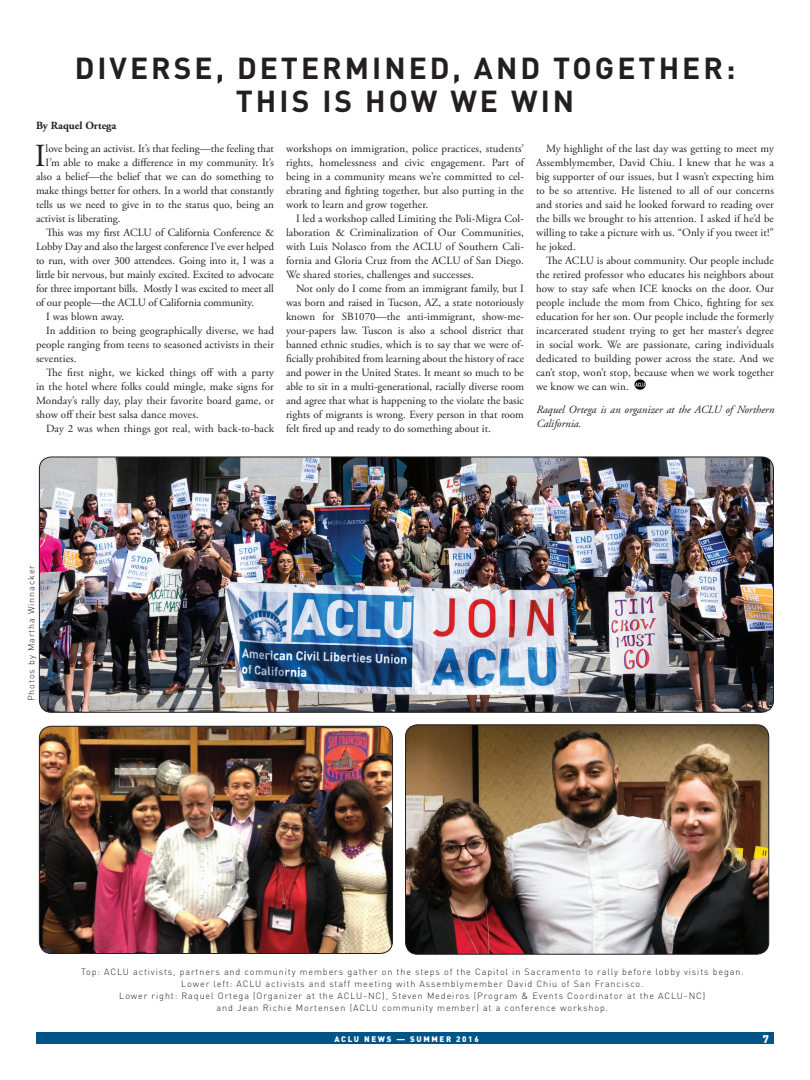
<style>
.page{position:relative;width:810px;height:1080px;background:#fff}
.page>*{position:absolute;margin:0;border:0;box-sizing:border-box;transform-origin:0 0}
.body_w_drop_cap{font:32.1px "Adobe Garamond Pro";color:#231f20}
.HEAD_2_30_wider_font{font:700 30px/33px "DIN";letter-spacing:.1em;color:#231f20;text-align:center}
.body{font:11px/14px "Adobe Garamond Pro";letter-spacing:.01em;color:#231f20;text-align:justify}
.body_w_drop_cap-2{font:11px "Adobe Garamond Pro";color:#231f20}
.authorcredit{font:italic 11px/14px "Adobe Garamond";color:#231f20}
.body_bold{font:700 11px "Adobe Garamond";color:#231f20}
.body-2{font:900 11px "DIN";color:#fff}
.photo_caption_DIN_li{font:300 9px/12px "DIN";letter-spacing:.1em;color:#231f20;text-align:center}
.pullquote_12_pt_blac{font:900 8px "DIN";letter-spacing:.2em;color:#fff}
</style>
<div class="page">
<div style="left:36px;top:1032px;width:738px;height:12px;background:#005487"></div>
<svg style="left:635px;top:379px;width:10px;height:11px"></svg>
<img style="left:407px;top:725px;width:362px;height:228px">
<div style="left:405px;top:724px;width:364px;height:231px;border:1px solid #231f20;border-radius:12px"></div>
<img style="left:39px;top:458px;width:735px;height:254px">
<div style="left:39px;top:456px;width:735px;height:257px;border:1px solid #231f20;border-radius:12px"></div>
<img style="left:39px;top:726px;width:353px;height:228px">
<div style="left:39px;top:726px;width:354px;height:228px;border:1px solid #231f20;border-radius:12px"></div>
<p class="HEAD_2_30_wider_font" style="left:75px;top:50px;width:662px">DIVERSE, DETERMINED, AND TOGETHER:<br>THIS IS HOW WE WIN</p>
<p class="body_bold" style="left:36px;top:120px;width:82px">By Raquel Ortega</p>
<p class="body_w_drop_cap" style="left:35px;top:137px;width:12px">I</p>
<p class="body_w_drop_cap-2" style="left:46px;top:142px;width:230px">love being an activist. It’s that feeling—the feeling that</p>
<p class="body_w_drop_cap-2" style="left:46px;top:156px;width:230px">I’m able to make a difference in my community. It’s</p>
<p class="body_w_drop_cap-2" style="left:36px;top:170px;width:239px">also a belief—the belief that we can do something to</p>
<p class="body_w_drop_cap-2" style="left:36px;top:184px;width:240px">make things better for others. In a world that constantly</p>
<p class="body_w_drop_cap-2" style="left:36px;top:198px;width:239px">tells us we need to give in to the status quo, being an</p>
<p class="body_w_drop_cap-2" style="left:36px;top:212px;width:86px">activist is liberating.</p>
<p class="body" style="left:36px;top:226px;width:240px;text-indent:10px">This was my first ACLU of California Conference &amp; Lobby Day and also the largest conference I’ve ever helped to run, with over 300 attendees. Going into it, I was a little bit nervous, but mainly excited. Excited to advocate for three important bills. Mostly I was excited to meet all of our people—the ACLU of California community.</p>
<p class="body" style="left:46px;top:310px;width:80px">I was blown away.</p>
<p class="body" style="left:36px;top:324px;width:240px;text-indent:10px">In addition to being geographically diverse, we had people ranging from teens to seasoned activists in their seventies.</p>
<p class="body" style="left:36px;top:366px;width:240px;text-indent:10px">The first night, we kicked things off with a party in the hotel where folks could mingle, make signs for Monday’s rally day, play their favorite board game, or show off their best salsa dance moves.</p>
<p class="body" style="left:46px;top:422px;width:229px">Day 2 was when things got real, with back-to-back</p>
<p class="body" style="left:286px;top:142px;width:240px">workshops on immigration, police practices, students’ rights, homelessness and civic engagement. Part of being in a community means we’re committed to cel&shy;ebrating and fighting together, but also putting in the work to learn and grow together.</p>
<p class="body" style="left:286px;top:212px;width:240px;text-indent:10px">I led a workshop called Limiting the Poli-Migra Col&shy;laboration &amp; Criminalization of Our Communities, with Luis Nolasco from the ACLU of Southern Cali&shy;fornia and Gloria Cruz from the ACLU of San Diego.<br>We shared stories, challenges and successes.</p>
<p class="body" style="left:286px;top:282px;width:240px;text-indent:10px">Not only do I come from an immigrant family, but I was born and raised in Tucson, AZ, a state notoriously known for SB1070—the anti-immigrant, show-me&shy;your-papers law. Tuscon is also a school district that banned ethnic studies, which is to say that we were of&shy;ficially prohibited from learning about the history of race and power in the United States. It meant so much to be able to sit in a multi-generational, racially diverse room and agree that what is happening to the violate the basic rights of migrants is wrong. Every person in that room felt fired up and ready to do something about it.</p>
<p class="body" style="left:536px;top:142px;width:240px;text-indent:10px">My highlight of the last day was getting to meet my Assemblymember, David Chiu. I knew that he was a big supporter of our issues, but I wasn’t expecting him to be so attentive. He listened to all of our concerns and stories and said he looked forward to reading over the bills we brought to his attention. I asked if he’d be willing to take a picture with us. “Only if you tweet it!” he joked.</p>
<p class="body" style="left:536px;top:254px;width:240px;text-indent:10px">The ACLU is about community. Our people include the retired professor who educates his neighbors about how to stay safe when ICE knocks on the door. Our people include the mom from Chico, fighting for sex education for her son. Our people include the formerly incarcerated student trying to get her master’s degree in social work. We are passionate, caring individuals dedicated to building power across the state. And we can’t stop, won’t stop, because when we work together we know we can win.</p>
<p class="authorcredit" style="left:536px;top:403px;width:239px">Raquel Ortega is an organizer at the ACLU of Northern<br>California.</p>
<p class="photo_caption_DIN_li" style="left:25px;top:701px;width:137px;rotate:-90deg">Photos by Martha Winnacker</p>
<p class="photo_caption_DIN_li" style="left:81px;top:966px;width:664px">Top: ACLU activists, partners and community members gather on the steps of the Capitol in Sacramento to rally before lobby visits began.</p>
<p class="photo_caption_DIN_li" style="left:181px;top:978px;width:464px">Lower left: ACLU activists and staff meeting with Assemblymember David Chiu of San Francisco.</p>
<p class="photo_caption_DIN_li" style="left:119px;top:990px;width:588px">Lower right: Raquel Ortega (Organizer at the ACLU-NC), Steven Medeiros (Program &amp; Events Coordinator at the ACLU-NC) and Jean Richie Mortensen (ACLU community member) at a conference workshop.</p>
<p class="pullquote_12_pt_blac" style="left:335px;top:1033px;width:146px">ACLU NEWS — SUMMER 2016</p>
<p class="body-2" style="left:757px;top:1032px;width:14px">1 17</p>
</div>
